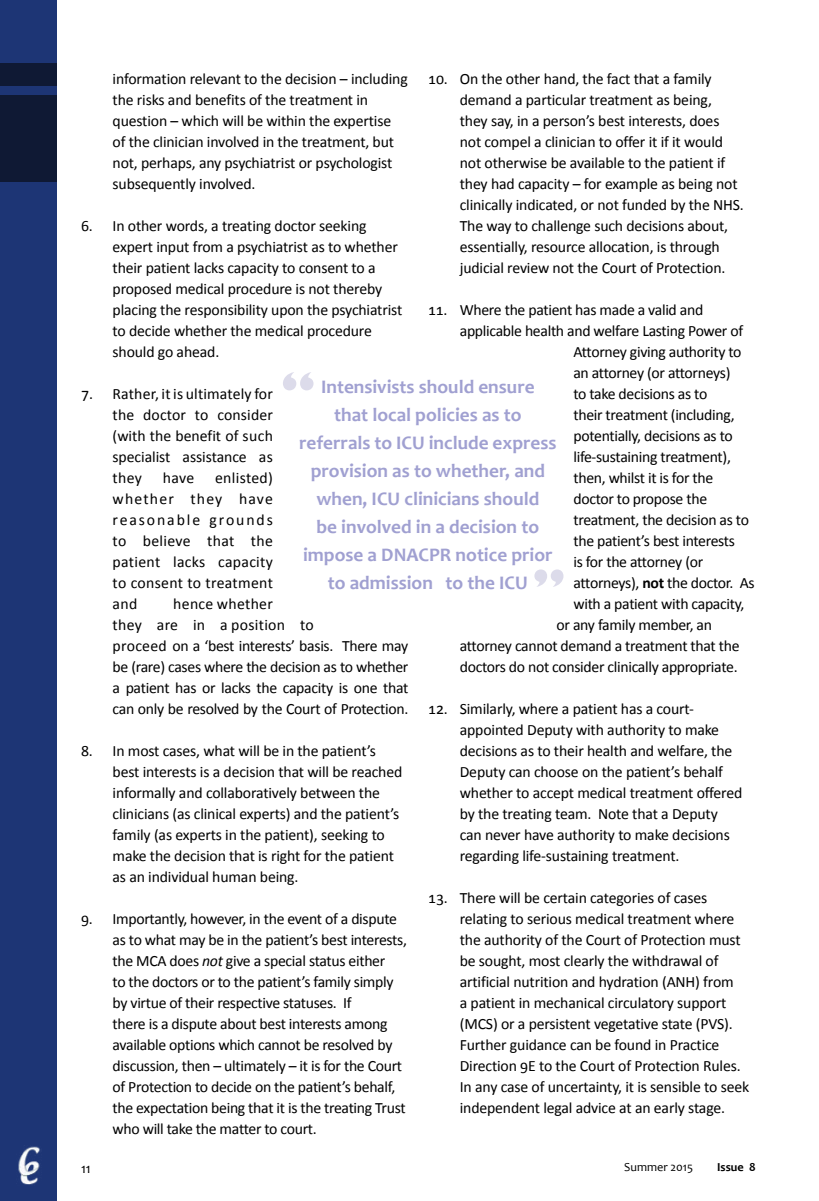
<style>
.page{position:relative;width:819px;height:1201px;background:#fff}
.page>*{position:absolute;margin:0;border:0;box-sizing:border-box;transform-origin:0 0}
.t1{font:700 19.25px/28px "Candara";color:#a0a0d1;text-align:center}
.t2{font:15.75px/21px "Calibri";letter-spacing:-.01em;color:#000}
.t3{font:14px "Candara";color:#000}
.t4{font:12.25px "Candara";color:#000}
.t5{font:700 12.25px "Candara";color:#000}
.s1{font-weight:700}
.s2{font-style:italic}
</style>
<div class="page">
<div style="left:0;top:0;width:56px;height:1200px;background:#1d3575"></div>
<div style="left:0;top:95px;width:56px;height:86px;background:#0f1934"></div>
<div style="left:0;top:63px;width:56px;height:22px;background:#0f1934"></div>
<img style="left:18px;top:1146px;width:22px;height:39px">
<svg style="left:283px;top:372px;width:30px;height:18px"></svg>
<svg style="left:534px;top:569px;width:29px;height:18px"></svg>
<p class="t2" style="left:460px;top:68px;width:285px;text-indent:-32px">10. On the other hand, the fact that a family demand a particular treatment as being,<br>they say, in a person’s best interests, does not compel a clinician to offer it if it would not otherwise be available to the patient if they had capacity – for example as being not clinically indicated, or not funded by the NHS.<br>The way to challenge such decisions about, essentially, resource allocation, is through judicial review not the Court of Protection.</p>
<p class="t2" style="left:428px;top:299px;width:276px">11. Where the patient has made a valid and</p>
<p class="t2" style="left:460px;top:320px;width:285px">applicable health and welfare Lasting Power of</p>
<p class="t2" style="left:573px;top:341px;width:170px">Attorney giving authority to</p>
<p class="t2" style="left:573px;top:362px;width:158px">an attorney (or attorneys)</p>
<p class="t2" style="left:573px;top:383px;width:135px">to take decisions as to</p>
<p class="t2" style="left:573px;top:404px;width:163px">their treatment (including,</p>
<p class="t2" style="left:573px;top:425px;width:161px">potentially, decisions as to</p>
<p class="t2" style="left:573px;top:446px;width:159px">life-sustaining treatment),</p>
<p class="t2" style="left:573px;top:467px;width:141px">then, whilst it is for the</p>
<p class="t2" style="left:573px;top:488px;width:135px">doctor to propose the</p>
<p class="t2" style="left:573px;top:509px;width:177px">treatment, the decision as to</p>
<p class="t2" style="left:573px;top:530px;width:163px">the patient’s best interests</p>
<p class="t2" style="left:573px;top:551px;width:131px">is for the attorney (or</p>
<p class="t2" style="left:573px;top:572px;width:183px">attorneys), <span class="s1">not</span> the doctor. As</p>
<p class="t2" style="left:573px;top:593px;width:172px">with a patient with capacity,</p>
<p class="t2" style="left:556px;top:614px;width:157px">or any family member, an</p>
<p class="t2" style="left:460px;top:635px;width:281px">attorney cannot demand a treatment that the</p>
<p class="t2" style="left:460px;top:656px;width:279px">doctors do not consider clinically appropriate.</p>
<p class="t2" style="left:460px;top:698px;width:284px;text-indent:-32px">12. Similarly, where a patient has a court&shy;appointed Deputy with authority to make decisions as to their health and welfare, the Deputy can choose on the patient’s behalf whether to accept medical treatment offered by the treating team. Note that a Deputy can never have authority to make decisions regarding life-sustaining treatment.</p>
<p class="t2" style="left:460px;top:887px;width:291px;text-indent:-32px">13. There will be certain categories of cases relating to serious medical treatment where the authority of the Court of Protection must be sought, most clearly the withdrawal of artificial nutrition and hydration (ANH) from<br>a patient in mechanical circulatory support (MCS) or a persistent vegetative state (PVS).<br>Further guidance can be found in Practice Direction 9E to the Court of Protection Rules.<br>In any case of uncertainty, it is sensible to seek independent legal advice at an early stage.</p>
<p class="t2" style="left:113px;top:68px;width:297px">information relevant to the decision – including the risks and benefits of the treatment in question – which will be within the expertise of the clinician involved in the treatment, but not, perhaps, any psychiatrist or psychologist subsequently involved.</p>
<p class="t2" style="left:113px;top:215px;width:291px;text-indent:-32px">6. In other words, a treating doctor seeking expert input from a psychiatrist as to whether their patient lacks capacity to consent to a proposed medical procedure is not thereby placing the responsibility upon the psychiatrist to decide whether the medical procedure should go ahead.</p>
<p class="t2" style="left:113px;top:383px;width:162px;text-align:justify;text-indent:-32px">7. Rather, it is ultimately for the doctor to consider (with the benefit of such specialist assistance as they</p>
<p class="t1" style="left:299px;top:373px;width:259px">Intensivists should ensure<br>that local policies as to referrals to ICU include express provision as to whether, and when, ICU clinicians should<br>be involved in a decision to impose a DNACPR notice prior to admission to the ICU</p>
<p class="t2" style="left:113px;top:467px;width:162px;text-align:justify;text-indent:102px">enlisted) whether they have reasonable grounds to believe that the patient lacks capacity to consent to treatment and</p>
<p class="t2" style="left:163px;top:467px;width:33px">have</p>
<p class="t2" style="left:113px;top:593px;width:297px;text-indent:61px">hence whether<br>they are in a position to<br>proceed on a ‘best interests’ basis. There may be (rare) cases where the decision as to whether a patient has or lacks the capacity is one that can only be resolved by the Court of Protection.</p>
<p class="t2" style="left:113px;top:740px;width:291px;text-indent:-32px">8. In most cases, what will be in the patient’s best interests is a decision that will be reached informally and collaboratively between the clinicians (as clinical experts) and the patient’s family (as experts in the patient), seeking to make the decision that is right for the patient as an individual human being.</p>
<p class="t2" style="left:113px;top:908px;width:296px;text-indent:-32px">9. Importantly, however, in the event of a dispute as to what may be in the patient’s best interests, the MCA does <span class="s2">not</span> give a special status either<br>to the doctors or to the patient’s family simply by virtue of their respective statuses. If<br>there is a dispute about best interests among available options which cannot be resolved by discussion, then – ultimately – it is for the Court of Protection to decide on the patient’s behalf, the expectation being that it is the treating Trust who will take the matter to court.</p>
<p class="t3" style="left:81px;top:1159px;width:11px">11</p>
<p class="t4" style="left:624px;top:1159px;width:70px">Summer 2015</p>
<p class="t5" style="left:717px;top:1159px;width:40px">Issue 8</p>
</div>
